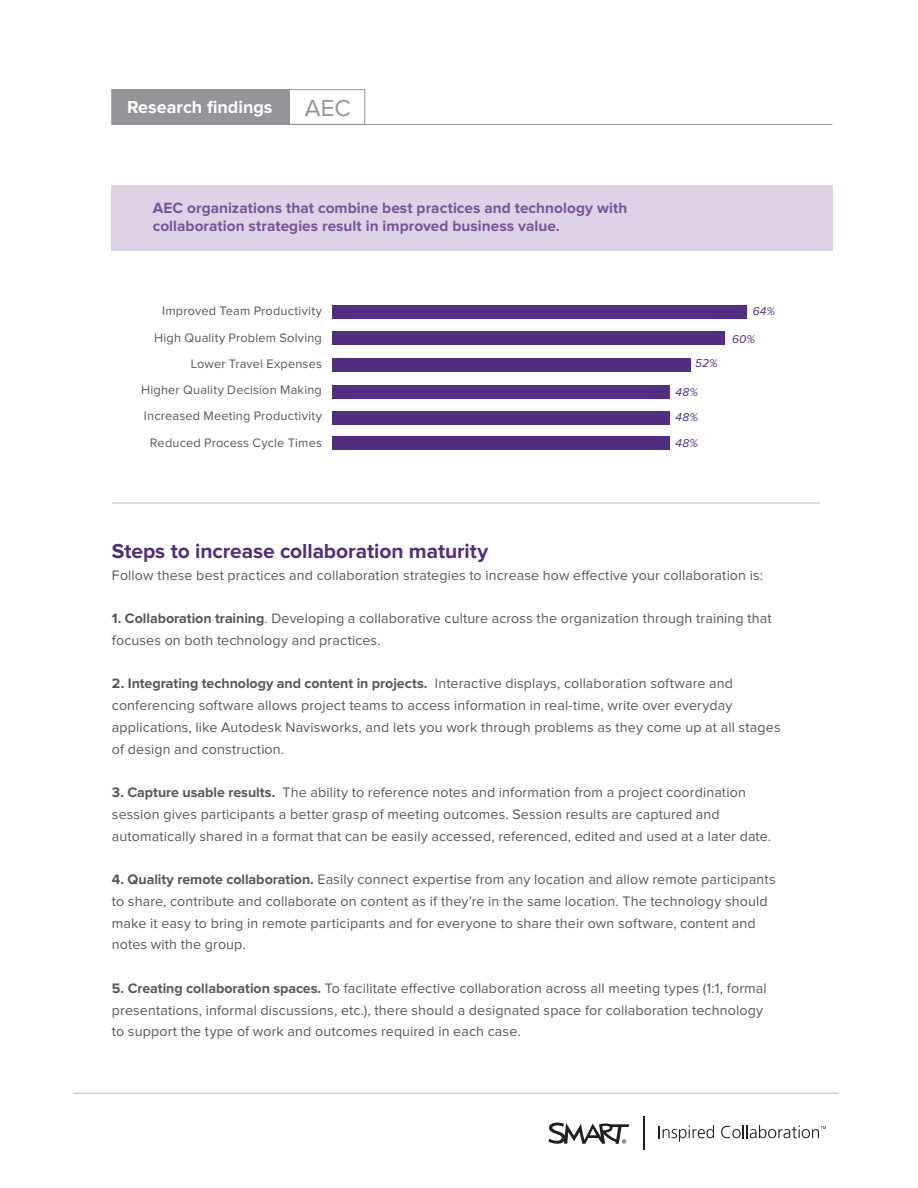
<style>
.page{position:relative;width:918px;height:1188px;background:#fff}
.page>*{position:absolute;margin:0;border:0;box-sizing:border-box;transform-origin:0 0}
.t1{font:24px "Proxima Nova";color:#939598}
.bodycopy1{font:700 21px "Proxima Nova";letter-spacing:-.005em;color:#522e81}
.t2{font:700 18px "Proxima Nova";color:#fff}
.bodycopy1-2{font:700 15.45px/17.5px "Proxima Nova";letter-spacing:.005em;color:#75559a}
.bodycopy1-3{font:14.25px/21.8px "Proxima Nova";letter-spacing:.01em;color:#57585a}
.bodycopy1-4{font:12.75px/26.2px "Proxima Nova";letter-spacing:.015em;color:#57585a;text-align:right}
.bodycopy1-5{font:italic 11.85px "Proxima Nova";letter-spacing:.02em;color:#522e81}
.s1{font-weight:700}
</style>
<div class="page">
<hr style="left:644px;top:1117px;width:1px;height:33px;background:#231f20">
<svg style="left:548px;top:1122px;width:82px;height:22px"></svg>
<svg style="left:659px;top:1125px;width:55px;height:17px"></svg>
<svg style="left:721px;top:1125px;width:105px;height:13px"></svg>
<hr style="left:73px;top:1093px;width:766px;height:1px;background:#bcbdc0">
<div style="left:332px;top:305px;width:415px;height:14px;background:#522e81"></div>
<div style="left:332px;top:332px;width:393px;height:13px;background:#522e81"></div>
<div style="left:332px;top:358px;width:358px;height:13px;background:#522e81"></div>
<div style="left:332px;top:385px;width:338px;height:14px;background:#522e81"></div>
<div style="left:332px;top:411px;width:338px;height:13px;background:#522e81"></div>
<div style="left:332px;top:437px;width:338px;height:13px;background:#522e81"></div>
<hr style="left:112px;top:503px;width:708px;height:1px;background:#bcbdc0">
<div style="left:112px;top:90px;width:177px;height:34px;background:#939598"></div>
<div style="left:111px;top:89px;width:254px;height:36px;border:1px solid #939598"></div>
<hr style="left:112px;top:124px;width:721px;height:1px;background:#939598">
<hr style="left:289px;top:89px;width:1px;height:36px;background:#939598">
<div style="left:111px;top:185px;width:722px;height:65px;background:#ded2e6"></div>
<p class="t2" style="left:127px;top:99px;width:147px">Research findings</p>
<p class="t1" style="left:305px;top:97px;width:47px">AEC</p>
<p class="bodycopy1-2" style="left:153px;top:200px;width:476px">AEC organizations that combine best practices and technology with collaboration strategies result in improved business value.</p>
<p class="bodycopy1-4" style="left:154px;top:299px;width:169px">Improved Team Productivity<br>High Quality Problem Solving<br>Lower Travel Expenses</p>
<p class="bodycopy1-4" style="left:141px;top:377px;width:182px">Higher Quality Decision Making</p>
<p class="bodycopy1-4" style="left:144px;top:404px;width:180px;text-align:center">Increased Meeting Productivity<br>Reduced Process Cycle Times</p>
<p class="bodycopy1-5" style="left:695px;top:358px;width:24px">52%</p>
<p class="bodycopy1-5" style="left:676px;top:387px;width:24px">48%</p>
<p class="bodycopy1-5" style="left:676px;top:412px;width:24px">48%</p>
<p class="bodycopy1-5" style="left:676px;top:438px;width:24px">48%</p>
<p class="bodycopy1-5" style="left:753px;top:305px;width:24px">64%</p>
<p class="bodycopy1-5" style="left:732px;top:333px;width:24px">60%</p>
<p class="bodycopy1" style="left:112px;top:541px;width:378px">Steps to increase collaboration maturity</p>
<p class="bodycopy1-3" style="left:112px;top:565px;width:653px">Follow these best practices and collaboration strategies to increase how effective your collaboration is:</p>
<p class="bodycopy1-3" style="left:112px;top:608px;width:661px"><span class="s1">1. Collaboration training</span>. Developing a collaborative culture across the organization through training that focuses on both technology and practices.</p>
<p class="bodycopy1-3" style="left:112px;top:673px;width:670px"><span class="s1">2. Integrating technology and content in projects.</span> Interactive displays, collaboration software and conferencing software allows project teams to access information in real-time, write over everyday applications, like Autodesk Navisworks, and lets you work through problems as they come up at all stages of design and construction.</p>
<p class="bodycopy1-3" style="left:112px;top:782px;width:661px"><span class="s1">3. Capture usable results.</span> The ability to reference notes and information from a project coordination session gives participants a better grasp of meeting outcomes. Session results are captured and automatically shared in a format that can be easily accessed, referenced, edited and used at a later date.</p>
<p class="bodycopy1-3" style="left:112px;top:869px;width:665px"><span class="s1">4. Quality remote collaboration.</span> Easily connect expertise from any location and allow remote participants to share, contribute and collaborate on content as if they’re in the same location. The technology should make it easy to bring in remote participants and for everyone to share their own software, content and notes with the group.</p>
<p class="bodycopy1-3" style="left:112px;top:978px;width:656px"><span class="s1">5. Creating collaboration spaces.</span> To facilitate effective collaboration across all meeting types (1:1, formal presentations, informal discussions, etc.), there should a designated space for collaboration technology to support the type of work and outcomes required in each case.</p>
</div>
